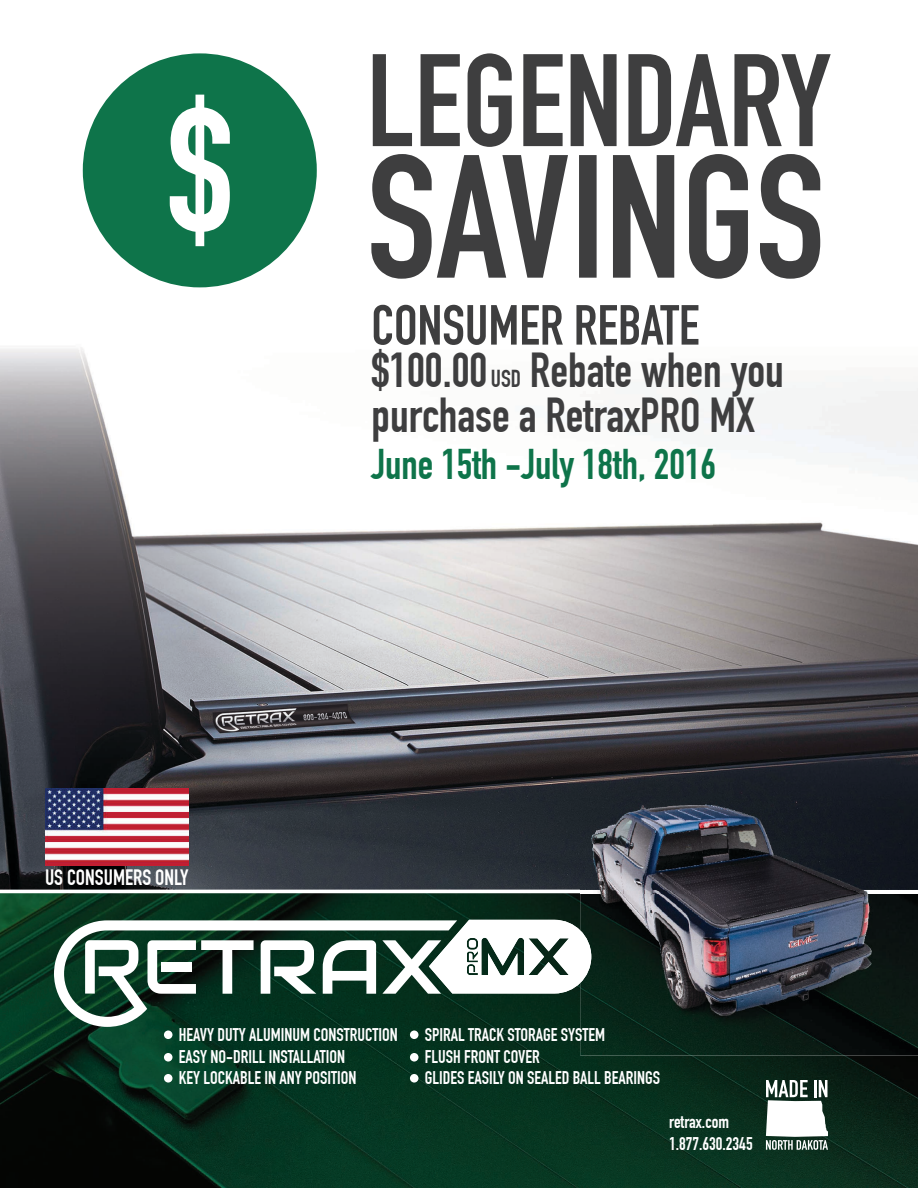
<style>
.page{position:relative;width:918px;height:1188px;background:#fff}
.page>*{position:absolute;margin:0;border:0;box-sizing:border-box;transform-origin:0 0}
.t1{font:700 55.5px "DIN Condensed";color:#3e3e3f}
.t2{font:700 48px/45px "DIN Condensed";color:#3e3e3f}
.t3{font:700 42px "DIN Condensed";color:#0e744a}
.t4{font:700 21.75px "DIN Condensed";color:#fff}
.t5{font:700 18px/21.6px "DIN Condensed";color:#fff}
.s1{font-size:24px}
</style>
<div class="page">
<img style="left:0;top:347px;width:714px;height:293px">
<img style="left:714px;top:379px;width:204px;height:417px">
<img style="left:0;top:640px;width:407px;height:249px">
<img style="left:407px;top:640px;width:307px;height:199px">
<img style="left:407px;top:839px;width:173px;height:50px">
<svg style="left:371px;top:154px;width:449px;height:125px"></svg>
<svg style="left:373px;top:53px;width:458px;height:94px"></svg>
<div style="left:83px;top:53px;width:234px;height:234px;background:#0e744a;border-radius:50%"></div>
<svg style="left:170px;top:95px;width:60px;height:151px"></svg>
<img style="left:0;top:893px;width:918px;height:295px">
<svg style="left:54px;top:920px;width:526px;height:107px"></svg>
<svg style="left:766px;top:1080px;width:62px;height:70px"></svg>
<img style="left:580px;top:796px;width:338px;height:259px">
<img style="left:580px;top:892px;width:338px;height:1px">
<img style="left:580px;top:930px;width:11px;height:53px">
<div style="left:164px;top:1030px;width:9px;height:9px;background:#fff;border-radius:50%"></div>
<div style="left:410px;top:1030px;width:8px;height:9px;background:#fff;border-radius:50%"></div>
<div style="left:164px;top:1053px;width:9px;height:9px;background:#fff;border-radius:50%"></div>
<div style="left:410px;top:1053px;width:8px;height:9px;background:#fff;border-radius:50%"></div>
<div style="left:410px;top:1074px;width:8px;height:9px;background:#fff;border-radius:50%"></div>
<div style="left:164px;top:1074px;width:9px;height:9px;background:#fff;border-radius:50%"></div>
<img style="left:45px;top:789px;width:144px;height:77px">
<p class="t4" style="left:45px;top:864px;width:145px">US CONSUMERS ONLY</p>
<h1 class="t1" style="left:371px;top:293px;width:330px">CONSUMER REBATE</h1>
<h2 class="t2" style="left:371px;top:348px;width:414px">$100.00 <span class="s1">USD</span> Rebate when you purchase a RetraxPRO MX</h2>
<h3 class="t3" style="left:371px;top:440px;width:346px">June 15th -July 18th, 2016</h3>
<p class="t5" style="left:179px;top:1024px;width:220px">HEAVY DUTY ALUMINUM CONSTRUCTION<br>EASY NO-DRILL INSTALLATION<br>KEY LOCKABLE IN ANY POSITION</p>
<p class="t5" style="left:425px;top:1024px;width:237px">SPIRAL TRACK STORAGE SYSTEM<br>FLUSH FRONT COVER<br>GLIDES EASILY ON SEALED BALL BEARINGS</p>
<p class="t5" style="left:669px;top:1111px;width:85px">retrax.com<br>1.877.630.2345</p>
</div>
